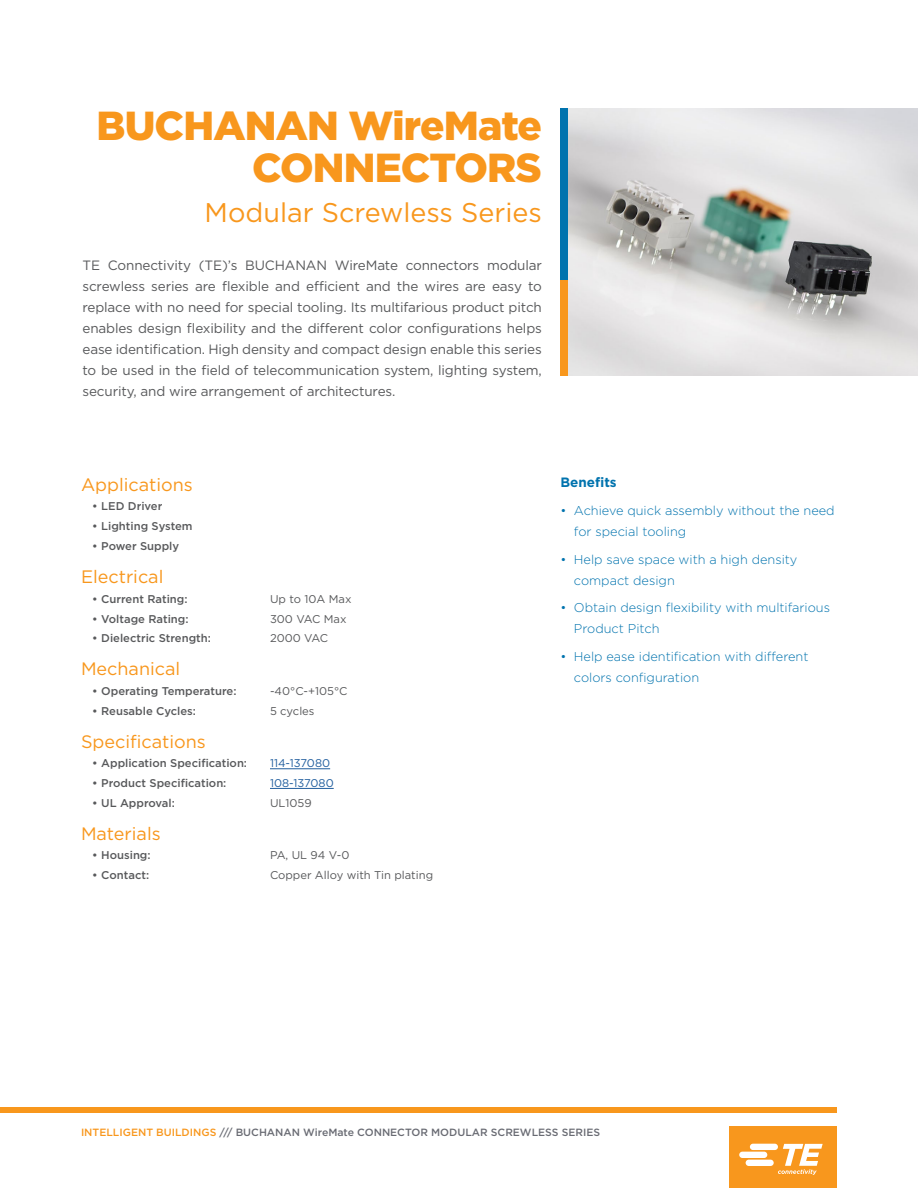
<style>
.page{position:relative;width:918px;height:1188px;background:#fff}
.page>*{position:absolute;margin:0;border:0;box-sizing:border-box;transform-origin:0 0}
.t1{font:900 40.5px/42px "Gotham";letter-spacing:-.02em;color:#f8971d;text-align:right}
.t2{font:27px "Gotham";color:#f8971d}
.t3{font:18px "Gotham";color:#f8971d}
.t4{font:13.5px/21px "Gotham";letter-spacing:-.01em;color:#58595b;text-align:justify}
.t5{font:700 13.5px "Gotham";color:#0073ae}
.t6{font:300 12.75px/21px "Gotham";color:#0073ae}
.t7{font:500 11.25px "Gotham";color:#58595b}
.t8{font:11.25px "Gotham";color:#58595b}
.t9{font:11.25px "Gotham";color:#215e9e}
.t10{font:500 10.5px "Gotham";color:#696b73}
.s1{color:#f8971d}
</style>
<div class="page">
<img style="left:568px;top:108px;width:350px;height:268px">
<div style="left:560px;top:280px;width:8px;height:96px;background:#f8971d"></div>
<div style="left:560px;top:108px;width:8px;height:172px;background:#0073ae"></div>
<div style="left:0;top:1107px;width:837px;height:6px;background:#f8971d"></div>
<div style="left:729px;top:1126px;width:108px;height:62px;background:#f8971d"></div>
<svg style="left:739px;top:1144px;width:84px;height:31px"></svg>
<hr style="left:270px;top:769px;width:60px;height:1px;background:#215e9e">
<hr style="left:270px;top:788px;width:64px;height:1px;background:#215e9e">
<h1 class="t1" style="left:97px;top:105px;width:447px">BUCHANAN WireMate<br>CONNECTORS</h1>
<h2 class="t2" style="left:205px;top:195px;width:339px">Modular Screwless Series</h2>
<p class="t4" style="left:82px;top:255px;width:461px">TE Connectivity (TE)’s BUCHANAN WireMate connectors modular screwless series are flexible and efficient and the wires are easy to replace with no need for special tooling. Its multifarious product pitch enables design flexibility and the different color configurations helps ease identification. High density and compact design enable this series to be used in the field of telecommunication system, lighting system, security, and wire arrangement of architectures.</p>
<h3 class="t3" style="left:81px;top:473px;width:113px">Applications</h3>
<p class="t7" style="left:92px;top:499px;width:72px">• LED Driver</p>
<p class="t7" style="left:92px;top:519px;width:102px">• Lighting System</p>
<p class="t7" style="left:92px;top:539px;width:88px">• Power Supply</p>
<h3 class="t3" style="left:81px;top:565px;width:84px">Electrical</h3>
<p class="t7" style="left:92px;top:592px;width:97px">• Current Rating:</p>
<p class="t8" style="left:270px;top:592px;width:83px">Up to 10A Max</p>
<p class="t7" style="left:92px;top:611px;width:98px">• Voltage Rating:</p>
<p class="t8" style="left:270px;top:611px;width:78px">300 VAC Max</p>
<p class="t7" style="left:92px;top:631px;width:120px">• Dielectric Strength:</p>
<p class="t8" style="left:270px;top:631px;width:60px">2000 VAC</p>
<h3 class="t3" style="left:81px;top:657px;width:101px">Mechanical</h3>
<p class="t7" style="left:92px;top:684px;width:146px">• Operating Temperature:</p>
<p class="t8" style="left:270px;top:684px;width:79px">-40°C-+105°C</p>
<p class="t7" style="left:92px;top:703px;width:105px">• Reusable Cycles:</p>
<p class="t8" style="left:270px;top:703px;width:46px">5 cycles</p>
<h3 class="t3" style="left:81px;top:730px;width:126px">Specifications</h3>
<p class="t7" style="left:92px;top:756px;width:156px">• Application Specification:</p>
<p class="t9" style="left:270px;top:756px;width:62px">114-137080</p>
<p class="t7" style="left:92px;top:776px;width:136px">• Product Specification:</p>
<p class="t9" style="left:270px;top:776px;width:65px">108-137080</p>
<p class="t7" style="left:92px;top:795px;width:84px">• UL Approval:</p>
<p class="t8" style="left:270px;top:795px;width:43px">UL1059</p>
<h3 class="t3" style="left:81px;top:822px;width:81px">Materials</h3>
<p class="t7" style="left:92px;top:848px;width:60px">• Housing:</p>
<p class="t8" style="left:270px;top:848px;width:81px">PA, UL 94 V-0</p>
<p class="t7" style="left:92px;top:868px;width:58px">• Contact:</p>
<p class="t8" style="left:270px;top:868px;width:165px">Copper Alloy with Tin plating</p>
<p class="t5" style="left:560px;top:473px;width:58px">Benefits</p>
<p class="t6" style="left:574px;top:499px;width:262px;text-indent:-14px">• Achieve quick assembly without the need for special tooling</p>
<p class="t6" style="left:574px;top:548px;width:225px;text-indent:-14px">• Help save space with a high density compact design</p>
<p class="t6" style="left:574px;top:597px;width:258px;text-indent:-14px">• Obtain design flexibility with multifarious<br>Product Pitch</p>
<p class="t6" style="left:574px;top:646px;width:236px;text-indent:-14px">• Help ease identification with different colors configuration</p>
<p class="t10" style="left:81px;top:1126px;width:521px"><span class="s1">INTELLIGENT BUILDINGS</span> /// BUCHANAN WireMate CONNECTOR MODULAR SCREWLESS SERIES</p>
</div>
